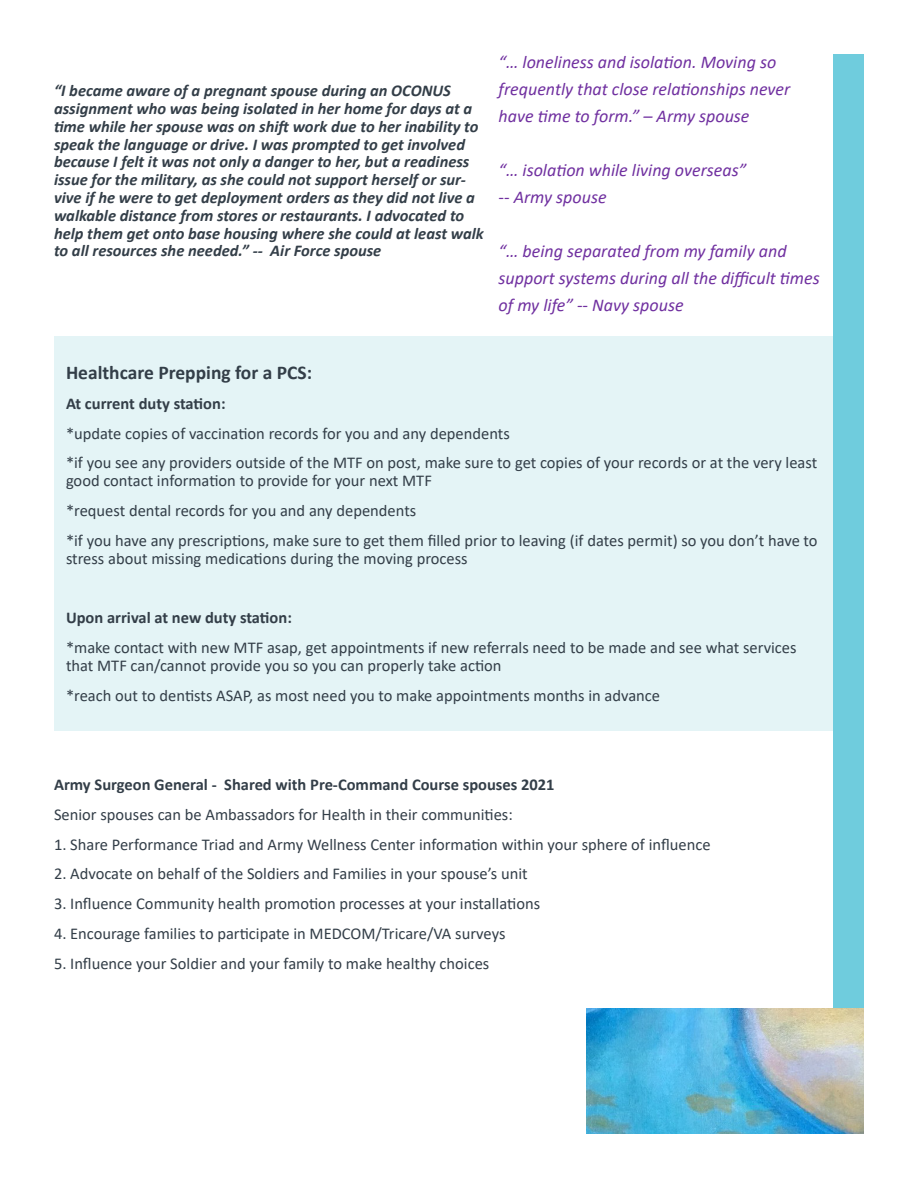
<style>
.page{position:relative;width:918px;height:1188px;background:#fff}
.page>*{position:absolute;margin:0;border:0;box-sizing:border-box;transform-origin:0 0}
.t1{font:700 19.5px "Calibri";color:#333e48}
.t2{font:italic 18px/27px "Calibri";color:#7030a0}
.t3{font:16.5px/29.8px "Calibri";color:#333e48}
.t4{font:italic 700 16.5px/17.9px "Calibri";color:#333e48}
.t5{font:700 16.5px "Calibri";color:#333e48}
</style>
<div class="page">
<div style="left:54px;top:336px;width:810px;height:394px;background:#e4f4f6"></div>
<div style="left:833px;top:54px;width:31px;height:1080px;background:#6fccdd"></div>
<img style="left:586px;top:1008px;width:278px;height:126px">
<p class="t4" style="left:54px;top:81px;width:431px">“I became aware of a pregnant spouse during an OCONUS assignment who was being isolated in her home for days at a time while her spouse was on shift work due to her inability to speak the language or drive. I was prompted to get involved because I felt it was not only a danger to her, but a readiness issue for the military, as she could not support herself or sur&shy;vive if he were to get deployment orders as they did not live a walkable distance from stores or restaurants. I advocated to help them get onto base housing where she could at least walk to all resources she needed.” -- Air Force spouse</p>
<p class="t2" style="left:499px;top:47px;width:293px">“… loneliness and isolation. Moving so frequently that close relationships never have time to form.” – Army spouse</p>
<p class="t2" style="left:499px;top:155px;width:249px">“… isolation while living overseas” -- Army spouse</p>
<p class="t2" style="left:499px;top:236px;width:323px">“… being separated from my family and support systems during all the difficult times of my life” -- Navy spouse</p>
<p class="t1" style="left:66px;top:359px;width:248px">Healthcare Prepping for a PCS:</p>
<p class="t5" style="left:66px;top:392px;width:161px">At current duty station:</p>
<p class="t3" style="left:66px;top:418px;width:753px">*update copies of vaccination records for you and any dependents<br>*if you see any providers outside of the MTF on post, make sure to get copies of your records or at the very least</p>
<p class="t3" style="left:66px;top:465px;width:753px">good contact information to provide for your next MTF<br>*request dental records for you and any dependents<br>*if you have any prescriptions, make sure to get them filled prior to leaving (if dates permit) so you don’t have to</p>
<p class="t3" style="left:66px;top:543px;width:403px">stress about missing medications during the moving process</p>
<p class="t5" style="left:66px;top:606px;width:227px">Upon arrival at new duty station:</p>
<p class="t3" style="left:66px;top:638px;width:732px;line-height:17.9px">*make contact with new MTF asap, get appointments if new referrals need to be made and see what services that MTF can/cannot provide you so you can properly take action</p>
<p class="t3" style="left:66px;top:680px;width:596px">*reach out to dentists ASAP, as most need you to make appointments months in advance</p>
<p class="t5" style="left:54px;top:773px;width:502px">Army Surgeon General - Shared with Pre-Command Course spouses 2021</p>
<p class="t3" style="left:54px;top:799px;width:460px">Senior spouses can be Ambassadors for Health in their communities:</p>
<p class="t3" style="left:54px;top:829px;width:658px">1. Share Performance Triad and Army Wellness Center information within your sphere of influence</p>
<p class="t3" style="left:54px;top:859px;width:475px">2. Advocate on behalf of the Soldiers and Families in your spouse’s unit</p>
<p class="t3" style="left:54px;top:888px;width:488px">3. Influence Community health promotion processes at your installations</p>
<p class="t3" style="left:54px;top:918px;width:453px">4. Encourage families to participate in MEDCOM/Tricare/VA surveys</p>
<p class="t3" style="left:54px;top:948px;width:437px">5. Influence your Soldier and your family to make healthy choices</p>
</div>
